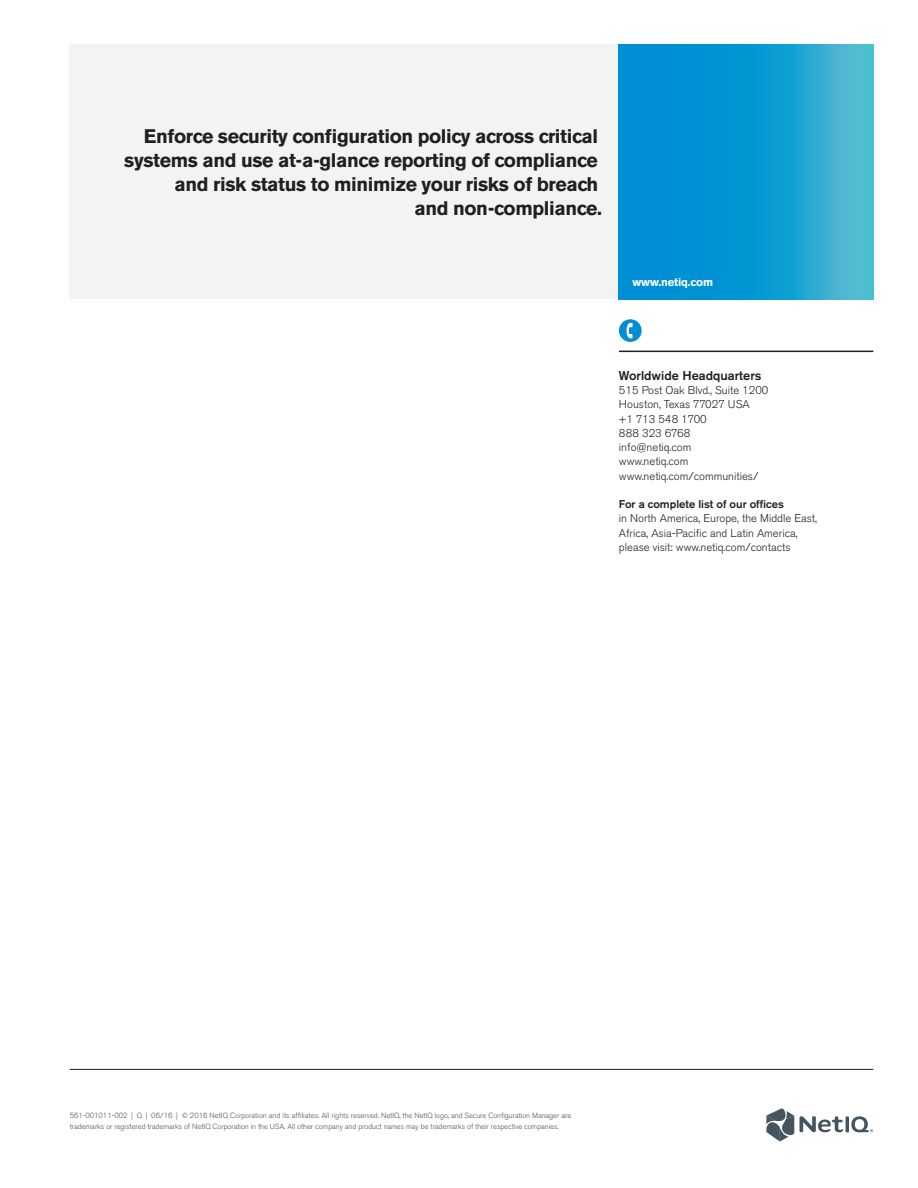
<style>
.page{position:relative;width:918px;height:1188px;background:#fff}
.page>*{position:absolute;margin:0;border:0;box-sizing:border-box;transform-origin:0 0}
.pull_quote_13_16_ali{font:700 19.5px/24px "Akzidenz Grotesk BE";letter-spacing:-.02em;color:#231f20;text-align:right}
.caption_7_9_5_bold{font:500 12.75px "Akzidenz Grotesk BE";color:#231f20}
.caption_7_9_5{font:300 11.25px/14.2px "Akzidenz Grotesk BE";color:#231f20}
.caption_7_5_9_5_bold{font:700 11.25px "Akzidenz Grotesk BE";letter-spacing:-.01em;color:#fff}
.mousetype-legal_5_7{font:300 7.5px/10.5px "Akzidenz Grotesk BE";letter-spacing:-.005em;color:#45555f}
.s1{font-weight:500}
</style>
<div class="page">
<div style="left:619px;top:319px;width:23px;height:23px;background:#008fd5;border-radius:50%"></div>
<svg style="left:627px;top:323px;width:6px;height:15px"></svg>
<hr style="left:70px;top:1069px;width:803px;height:1px;background:#231f20">
<div style="left:70px;top:45px;width:549px;height:254px;background:#f2f3f4"></div>
<svg style="left:766px;top:1108px;width:28px;height:33px"></svg>
<hr style="left:846px;top:1116px;width:3px;height:16px;background:#45555f">
<svg style="left:851px;top:1116px;width:22px;height:16px"></svg>
<svg style="left:800px;top:1116px;width:43px;height:16px"></svg>
<hr style="left:619px;top:351px;width:254px;height:1px;background:#231f20">
<svg style="left:619px;top:45px;width:254px;height:254px;background:#149dd3"></svg>
<p class="pull_quote_13_16_ali" style="left:124px;top:125px;width:479px">Enforce security configuration policy across critical systems and use at-a-glance reporting of compliance and risk status to minimize your risks of breach<br>and non-compliance.</p>
<p class="caption_7_5_9_5_bold" style="left:632px;top:275px;width:82px">www.netiq.com</p>
<p class="caption_7_9_5_bold" style="left:619px;top:368px;width:144px">Worldwide Headquarters</p>
<p class="caption_7_9_5" style="left:619px;top:383px;width:151px">515 Post Oak Blvd., Suite 1200<br>Houston, Texas 77027 USA<br>+1 713 548 1700<br>888 323 6768<br>info@netiq.com<br>www.netiq.com www.netiq.com/communities/</p>
<p class="caption_7_9_5" style="left:619px;top:497px;width:200px"><span class="s1">For a complete list of our offices<br></span>in North America, Europe, the Middle East, Africa, Asia-Pacific and Latin America, please visit: www.netiq.com/contacts</p>
<p class="mousetype-legal_5_7" style="left:70px;top:1110px;width:503px">561-001011-002 | Q | 06/16 | © 2016 NetIQ Corporation and its affiliates. All rights reserved. NetIQ, the NetIQ logo, and Secure Configuration Manager are trademarks or registered trademarks of NetIQ Corporation in the USA. All other company and product names may be trademarks of their respective companies.</p>
</div>
